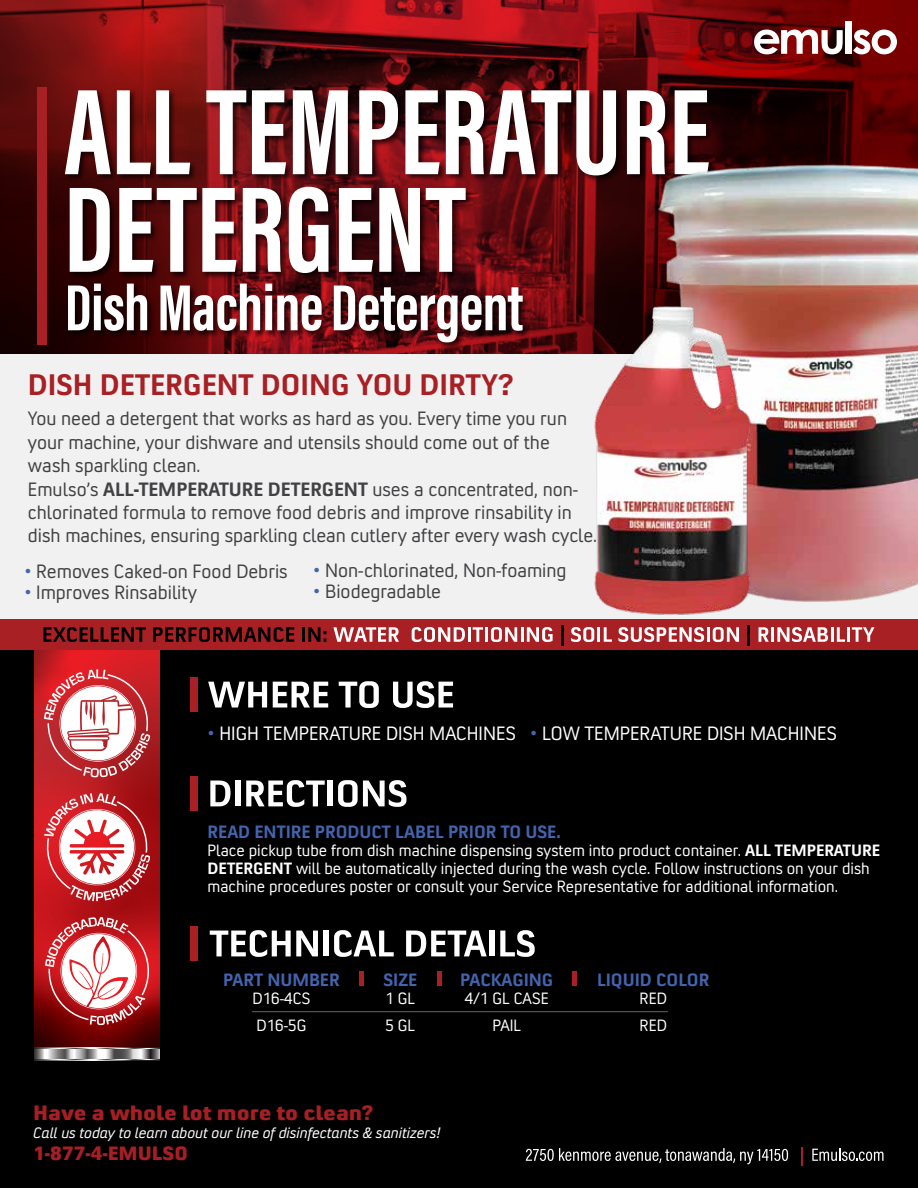
<style>
.page{position:relative;width:918px;height:1188px;background:#fff}
.page>*{position:absolute;margin:0;border:0;box-sizing:border-box;transform-origin:0 0}
.t1{font:700 30px "Convection";color:#a81f24}
.t2{font:800 21px "Convection";color:#a71f24}
.t3{font:19.5px/23.4px "Convection";color:#414042}
.t4{font:19.5px "Convection";color:#fff}
.t5{font:800 19.5px "Convection";color:#a71f24}
.t6{font:700 18px "Convection";color:#4364af}
.t7{font:16.5px/27px "Convection";color:#fff}
.t8{font:italic 15.3px "Convection";color:#fff}
.s1{font-weight:700}
.s2{color:#4364af}
</style>
<div class="page">
<svg style="left:0;top:0;width:918px;height:355px;background:#620b0d"></svg>
<div style="left:0;top:530px;width:918px;height:658px;background:#000"></div>
<div style="left:0;top:355px;width:918px;height:274px;background:#f1f1f2"></div>
<svg style="left:526px;top:1148px;width:262px;height:16px"></svg>
<svg style="left:801px;top:1147px;width:1px;height:19px"></svg>
<svg style="left:812px;top:1148px;width:72px;height:13px"></svg>
<div style="left:846px;top:21px;width:6px;height:33px;background:#fff"></div>
<svg style="left:853px;top:30px;width:44px;height:24px"></svg>
<svg style="left:682px;top:30px;width:161px;height:47px;background:#8f2b2d"></svg>
<div style="left:38px;top:88px;width:9px;height:257px;background:#a81f24"></div>
<img style="left:62px;top:87px;width:657px;height:265px">
<svg style="left:65px;top:90px;width:46px;height:84px"></svg>
<svg style="left:117px;top:90px;width:73px;height:84px"></svg>
<svg style="left:206px;top:90px;width:40px;height:84px"></svg>
<svg style="left:252px;top:90px;width:34px;height:84px"></svg>
<svg style="left:293px;top:90px;width:55px;height:84px"></svg>
<svg style="left:359px;top:90px;width:39px;height:84px"></svg>
<svg style="left:405px;top:90px;width:35px;height:84px"></svg>
<svg style="left:446px;top:90px;width:38px;height:84px"></svg>
<svg style="left:490px;top:90px;width:126px;height:85px"></svg>
<svg style="left:627px;top:90px;width:38px;height:84px"></svg>
<svg style="left:675px;top:90px;width:34px;height:75px"></svg>
<svg style="left:70px;top:188px;width:40px;height:84px"></svg>
<svg style="left:119px;top:188px;width:118px;height:84px"></svg>
<svg style="left:243px;top:188px;width:38px;height:84px"></svg>
<svg style="left:289px;top:187px;width:39px;height:86px"></svg>
<svg style="left:339px;top:188px;width:34px;height:84px"></svg>
<svg style="left:379px;top:188px;width:41px;height:84px"></svg>
<svg style="left:426px;top:188px;width:40px;height:84px"></svg>
<svg style="left:68px;top:284px;width:79px;height:47px"></svg>
<svg style="left:161px;top:284px;width:161px;height:47px"></svg>
<svg style="left:334px;top:286px;width:189px;height:56px"></svg>
<svg style="left:34px;top:650px;width:126px;height:398px;background:#a81418"></svg>
<svg style="left:34px;top:1048px;width:126px;height:13px"></svg>
<svg style="left:34px;top:1049px;width:126px;height:10px"></svg>
<div style="left:0;top:620px;width:918px;height:30px;background:#a81f24"></div>
<svg style="left:208px;top:682px;width:59px;height:26px"></svg>
<svg style="left:273px;top:682px;width:55px;height:26px"></svg>
<svg style="left:339px;top:681px;width:40px;height:27px"></svg>
<svg style="left:393px;top:681px;width:60px;height:27px"></svg>
<div style="left:190px;top:677px;width:8px;height:35px;background:#a81f24"></div>
<svg style="left:210px;top:781px;width:21px;height:25px"></svg>
<div style="left:235px;top:781px;width:6px;height:25px;background:#fff"></div>
<svg style="left:246px;top:780px;width:79px;height:27px"></svg>
<div style="left:328px;top:781px;width:5px;height:25px;background:#fff"></div>
<svg style="left:338px;top:780px;width:68px;height:27px"></svg>
<div style="left:190px;top:776px;width:8px;height:35px;background:#a81f24"></div>
<div style="left:190px;top:926px;width:8px;height:35px;background:#a81f24"></div>
<svg style="left:210px;top:930px;width:108px;height:27px"></svg>
<div style="left:324px;top:931px;width:5px;height:25px;background:#fff"></div>
<svg style="left:334px;top:930px;width:60px;height:27px"></svg>
<svg style="left:406px;top:931px;width:81px;height:25px"></svg>
<div style="left:489px;top:931px;width:6px;height:25px;background:#fff"></div>
<svg style="left:500px;top:930px;width:35px;height:27px"></svg>
<hr style="left:360px;top:972px;width:4px;height:14px;background:#a81f24">
<hr style="left:438px;top:972px;width:4px;height:14px;background:#a81f24">
<hr style="left:573px;top:972px;width:4px;height:14px;background:#a81f24">
<svg style="left:252px;top:1011px;width:416px;height:1px"></svg>
<svg style="left:44px;top:793px;width:106px;height:108px;background:#d76c70"></svg>
<svg style="left:45px;top:917px;width:106px;height:108px;background:#d57477"></svg>
<svg style="left:44px;top:669px;width:106px;height:108px;background:#d8797c"></svg>
<svg style="left:43px;top:627px;width:103px;height:15px"></svg>
<svg style="left:153px;top:627px;width:141px;height:15px"></svg>
<hr style="left:302px;top:627px;width:3px;height:15px;background:#000">
<svg style="left:308px;top:627px;width:18px;height:15px"></svg>
<svg style="left:333px;top:627px;width:66px;height:15px"></svg>
<svg style="left:412px;top:627px;width:53px;height:15px"></svg>
<hr style="left:468px;top:627px;width:3px;height:15px;background:#fff">
<svg style="left:473px;top:627px;width:10px;height:15px"></svg>
<hr style="left:485px;top:627px;width:3px;height:15px;background:#fff">
<svg style="left:491px;top:627px;width:62px;height:15px"></svg>
<hr style="left:561px;top:625px;width:2px;height:21px;background:#000">
<svg style="left:571px;top:627px;width:23px;height:15px"></svg>
<hr style="left:597px;top:627px;width:3px;height:15px;background:#fff">
<svg style="left:604px;top:627px;width:8px;height:15px"></svg>
<svg style="left:618px;top:627px;width:86px;height:15px"></svg>
<hr style="left:707px;top:627px;width:3px;height:15px;background:#fff">
<svg style="left:713px;top:627px;width:26px;height:15px"></svg>
<hr style="left:748px;top:625px;width:2px;height:21px;background:#000">
<svg style="left:759px;top:627px;width:10px;height:15px"></svg>
<hr style="left:771px;top:627px;width:3px;height:15px;background:#fff">
<svg style="left:777px;top:627px;width:68px;height:15px"></svg>
<hr style="left:847px;top:627px;width:3px;height:15px;background:#fff">
<svg style="left:852px;top:627px;width:23px;height:15px"></svg>
<img style="left:657px;top:165px;width:261px;height:437px">
<img style="left:591px;top:303px;width:163px;height:317px">
<h1 class="t1" style="left:28px;top:366px;width:488px">DISH DETERGENT DOING YOU DIRTY?</h1>
<p class="t3" style="left:28px;top:406px;width:571px">You need a detergent that works as hard as you. Every time you run your machine, your dishware and utensils should come out of the wash sparkling clean.<br>Emulso’s <span class="s1">ALL-TEMPERATURE DETERGENT</span> uses a concentrated, non&shy;chlorinated formula to remove food debris and improve rinsability in dish machines, ensuring sparkling clean cutlery after every wash cycle.</p>
<p class="t3" style="left:24px;top:559px;width:265px"><span class="s2">•</span> Removes Caked-on Food Debris</p>
<p class="t3" style="left:24px;top:580px;width:174px"><span class="s2">•</span> Improves Rinsability</p>
<p class="t3" style="left:313px;top:558px;width:255px"><span class="s2">•</span> Non-chlorinated, Non-foaming</p>
<p class="t3" style="left:313px;top:579px;width:129px"><span class="s2">•</span> Biodegradable</p>
<p class="t4" style="left:208px;top:721px;width:631px"><span class="s2">•</span> HIGH TEMPERATURE DISH MACHINES <span class="s2">•</span> LOW TEMPERATURE DISH MACHINES</p>
<p class="t6" style="left:208px;top:820px;width:355px">READ ENTIRE PRODUCT LABEL PRIOR TO USE.</p>
<p class="t7" style="left:208px;top:840px;width:674px;line-height:18px">Place pickup tube from dish machine dispensing system into product container. <span class="s1">ALL TEMPERATURE<br>DETERGENT</span> will be automatically injected during the wash cycle. Follow instructions on your dish machine procedures poster or consult your Service Representative for additional information.</p>
<p class="t6" style="left:223px;top:968px;width:118px">PART NUMBER</p>
<p class="t7" style="left:253px;top:984px;width:59px">D16-4CS<br>D16-5G</p>
<p class="t6" style="left:383px;top:968px;width:35px">SIZE</p>
<p class="t7" style="left:386px;top:984px;width:31px">1 GL<br>5 GL</p>
<p class="t6" style="left:460px;top:968px;width:94px">PACKAGING</p>
<p class="t7" style="left:465px;top:984px;width:86px;text-align:center">4/1 GL CASE<br>PAIL</p>
<p class="t2" style="left:33px;top:1099px;width:341px">Have a whole lot more to clean?</p>
<p class="t8" style="left:33px;top:1123px;width:409px">Call us today to learn about our line of disinfectants &amp; sanitizers!</p>
<p class="t5" style="left:33px;top:1141px;width:156px">1-877-4-EMULSO</p>
<p class="t6" style="left:597px;top:968px;width:114px">LIQUID COLOR</p>
<p class="t7" style="left:639px;top:984px;width:29px">RED<br>RED</p>
</div>
